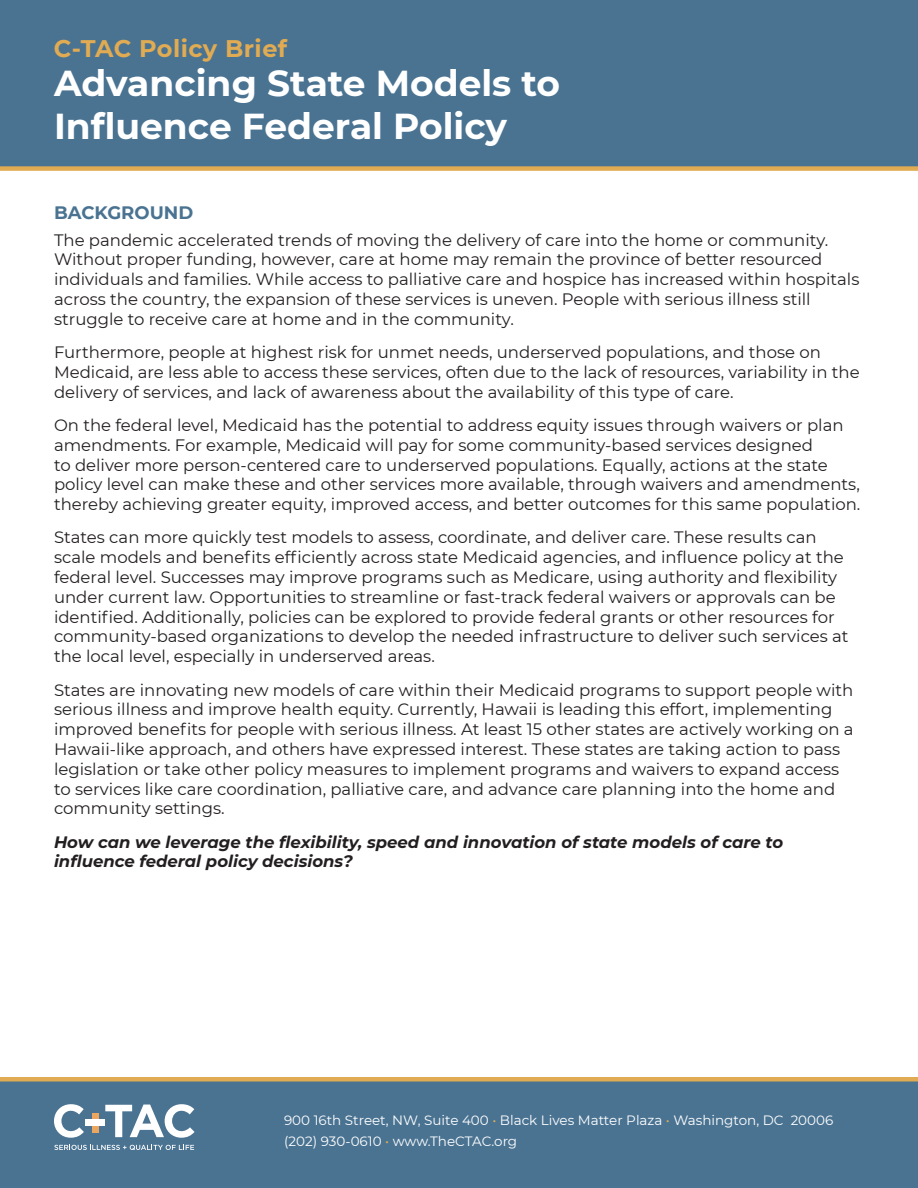
<style>
.page{position:relative;width:918px;height:1188px;background:#fff}
.page>*{position:absolute;margin:0;border:0;box-sizing:border-box;transform-origin:0 0}
.t1{font:700 36px/43.2px "Montserrat";color:#fff}
.t2{font:700 24px "Montserrat";letter-spacing:.02em;color:#e0ab52}
.t3{font:700 18px "Montserrat";color:#4a7392}
.t4{font:16.5px/19.8px "Montserrat";color:#231f20}
.t5{font:italic 700 16.5px/19.8px "Montserrat";color:#231f20}
.t6{font:13.5px/21px "Montserrat";color:#fff}
.s1{color:#e0ab52}
</style>
<div class="page">
<div style="left:0;top:1080px;width:918px;height:108px;background:#4a7392"></div>
<div style="left:0;top:0;width:918px;height:169px;background:#4a7392"></div>
<div style="left:92px;top:1113px;width:7px;height:20px;background:#eba65f"></div>
<svg style="left:54px;top:1104px;width:30px;height:34px"></svg>
<div style="left:86px;top:1120px;width:19px;height:6px;background:#fff"></div>
<svg style="left:105px;top:1104px;width:90px;height:34px"></svg>
<svg style="left:54px;top:1145px;width:140px;height:5px"></svg>
<div style="left:0;top:1077px;width:918px;height:5px;background:#e0ab52"></div>
<div style="left:0;top:166px;width:918px;height:5px;background:#e0ab52"></div>
<h2 class="t2" style="left:54px;top:31px;width:235px">C-TAC Policy Brief</h2>
<h1 class="t1" style="left:54px;top:60px;width:508px">Advancing State Models to<br>Influence Federal Policy</h1>
<p class="t3" style="left:54px;top:200px;width:141px">BACKGROUND</p>
<p class="t4" style="left:54px;top:229px;width:807px">The pandemic accelerated trends of moving the delivery of care into the home or community.<br>Without proper funding, however, care at home may remain the province of better resourced individuals and families. While access to palliative care and hospice has increased within hospitals across the country, the expansion of these services is uneven. People with serious illness still struggle to receive care at home and in the community.</p>
<p class="t4" style="left:54px;top:342px;width:807px">Furthermore, people at highest risk for unmet needs, underserved populations, and those on<br>Medicaid, are less able to access these services, often due to the lack of resources, variability in the delivery of services, and lack of awareness about the availability of this type of care.</p>
<p class="t4" style="left:54px;top:415px;width:808px">On the federal level, Medicaid has the potential to address equity issues through waivers or plan amendments. For example, Medicaid will pay for some community-based services designed<br>to deliver more person-centered care to underserved populations. Equally, actions at the state policy level can make these and other services more available, through waivers and amendments, thereby achieving greater equity, improved access, and better outcomes for this same population.</p>
<p class="t4" style="left:54px;top:527px;width:796px">States can more quickly test models to assess, coordinate, and deliver care. These results can scale models and benefits efficiently across state Medicaid agencies, and influence policy at the federal level. Successes may improve programs such as Medicare, using authority and flexibility under current law. Opportunities to streamline or fast-track federal waivers or approvals can be identified. Additionally, policies can be explored to provide federal grants or other resources for community-based organizations to develop the needed infrastructure to deliver such services at the local level, especially in underserved areas.</p>
<p class="t4" style="left:54px;top:679px;width:801px">States are innovating new models of care within their Medicaid programs to support people with serious illness and improve health equity. Currently, Hawaii is leading this effort, implementing improved benefits for people with serious illness. At least 15 other states are actively working on a Hawaii-like approach, and others have expressed interest. These states are taking action to pass legislation or take other policy measures to implement programs and waivers to expand access to services like care coordination, palliative care, and advance care planning into the home and community settings.</p>
<p class="t5" style="left:54px;top:831px;width:731px">How can we leverage the flexibility, speed and innovation of state models of care to influence federal policy decisions?</p>
<p class="t6" style="left:284px;top:1109px;width:551px">900 16th Street, NW, Suite 400 <span class="s1">•</span> Black Lives Matter Plaza <span class="s1">•</span> Washington, DC 20006 (202) 930-0610 <span class="s1">•</span> www.TheCTAC.org</p>
</div>
